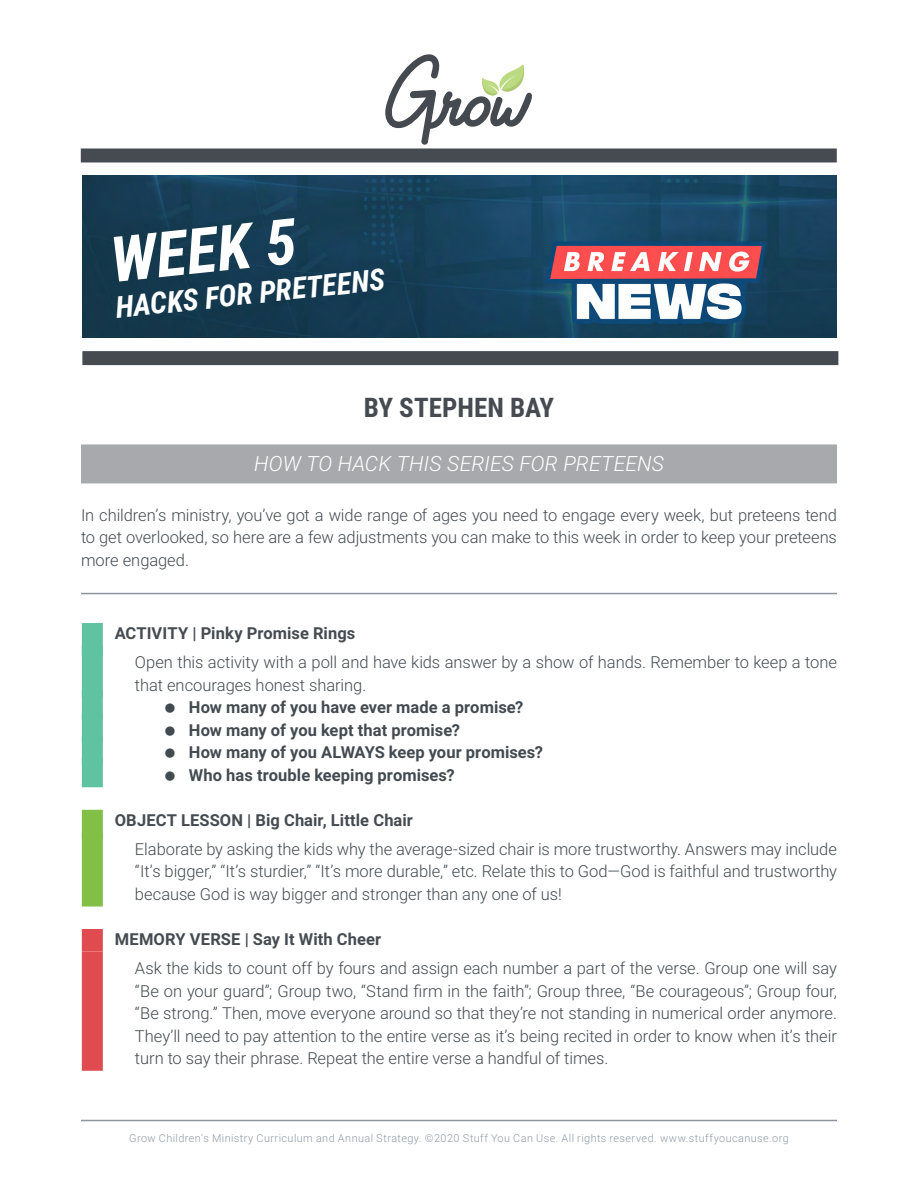
<style>
.page{position:relative;width:918px;height:1188px;background:#fff}
.page>*{position:absolute;margin:0;border:0;box-sizing:border-box;transform-origin:0 0}
.t1{font:italic 700 63px "Roboto Condensed";color:#fff}
.t2{font:italic 700 30px "Roboto Condensed";color:#fff}
.t3{font:700 27px "Roboto Condensed";color:#454b51}
.t4{font:italic 300 21px "Roboto";letter-spacing:.005em;color:#fff}
.t5{font:300 16.5px/22.5px "Roboto";letter-spacing:-.005em;color:#434a50;text-align:justify}
.t6{font:700 16.5px/22.5px "Roboto";letter-spacing:.005em;color:#434a50}
.t7{font:700 16.5px "Roboto";letter-spacing:.005em;color:#454b51}
.t8{font:300 10.8px "Roboto";letter-spacing:.04em;color:#8f99a6}
</style>
<div class="page">
<div style="left:81px;top:148px;width:756px;height:14px;background:#454b51"></div>
<svg style="left:385px;top:54px;width:147px;height:91px"></svg>
<img style="left:82px;top:176px;width:755px;height:162px">
<div style="left:82px;top:351px;width:756px;height:14px;background:#454b51"></div>
<hr style="left:81px;top:1120px;width:756px;height:1px;background:#8d949e">
<div style="left:81px;top:444px;width:756px;height:39px;background:#a7a9ac"></div>
<hr style="left:81px;top:593px;width:756px;height:1px;background:#8d949e">
<div style="left:82px;top:623px;width:21px;height:33px;background:#5fc2a0"></div>
<div style="left:82px;top:646px;width:21px;height:51px;background:#5fc2a0"></div>
<div style="left:82px;top:691px;width:21px;height:29px;background:#5fc2a0"></div>
<div style="left:82px;top:713px;width:21px;height:29px;background:#5fc2a0"></div>
<div style="left:82px;top:736px;width:21px;height:29px;background:#5fc2a0"></div>
<div style="left:82px;top:758px;width:21px;height:29px;background:#5fc2a0"></div>
<div style="left:82px;top:810px;width:21px;height:29px;background:#81bf47"></div>
<div style="left:82px;top:832px;width:21px;height:75px;background:#81bf47"></div>
<div style="left:82px;top:929px;width:21px;height:23px;background:#e04b50"></div>
<div style="left:82px;top:952px;width:21px;height:119px;background:#e04b50"></div>
<h1 class="t1" style="left:106px;top:216px;width:188px;rotate:-6deg">WEEK 5</h1>
<h2 class="t2" style="left:113px;top:286px;width:272px;rotate:-6deg">HACKS FOR PRETEENS</h2>
<h3 class="t3" style="left:364px;top:389px;width:192px">BY STEPHEN BAY</h3>
<p class="t4" style="left:254px;top:449px;width:411px">HOW TO HACK THIS SERIES FOR PRETEENS</p>
<p class="t5" style="left:81px;top:503px;width:758px">In children’s ministry, you’ve got a wide range of ages you need to engage every week, but preteens tend to get overlooked, so here are a few adjustments you can make to this week in order to keep your preteens more engaged.</p>
<p class="t7" style="left:115px;top:621px;width:242px">ACTIVITY | Pinky Promise Rings</p>
<p class="t5" style="left:135px;top:650px;width:703px">Open this activity with a poll and have kids answer by a show of hands. Remember to keep a tone that encourages honest sharing.</p>
<p class="t6" style="left:189px;top:695px;width:356px">How many of you have ever made a promise?<br>How many of you kept that promise?<br>How many of you ALWAYS keep your promises?<br>Who has trouble keeping promises?</p>
<p class="t7" style="left:115px;top:808px;width:300px">OBJECT LESSON | Big Chair, Little Chair</p>
<p class="t5" style="left:135px;top:837px;width:704px">Elaborate by asking the kids why the average-sized chair is more trustworthy. Answers may include “It’s bigger,” “It’s sturdier,” “It’s more durable,” etc. Relate this to God—God is faithful and trustworthy because God is way bigger and stronger than any one of us!</p>
<p class="t7" style="left:115px;top:927px;width:268px">MEMORY VERSE | Say It With Cheer</p>
<p class="t5" style="left:135px;top:956px;width:703px">Ask the kids to count off by fours and assign each number a part of the verse. Group one will say “Be on your guard”; Group two, “Stand firm in the faith”; Group three, “Be courageous”; Group four, “Be strong.” Then, move everyone around so that they’re not standing in numerical order anymore.<br>They’ll need to pay attention to the entire verse as it’s being recited in order to know when it’s their turn to say their phrase. Repeat the entire verse a handful of times.</p>
<p class="t8" style="left:129px;top:1131px;width:661px">Grow Children's Ministry Curriculum and Annual Strategy. ©2020 Stuff You Can Use. All rights reserved. www.stuffyoucanuse.org</p>
</div>
